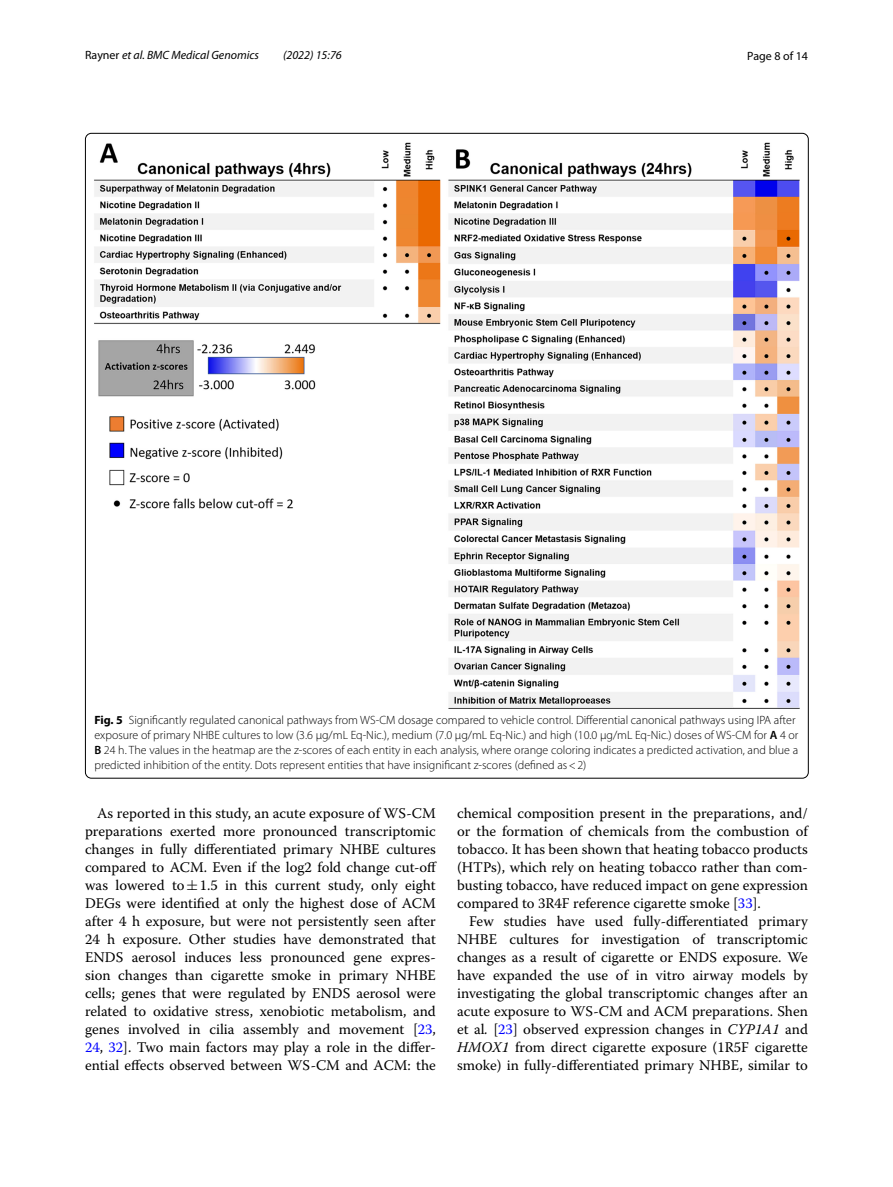
<style>
.page{position:relative;width:893px;height:1187px;background:#fff}
.page>*{position:absolute;margin:0;border:0;box-sizing:border-box;transform-origin:0 0}
.t1{font:14.7px/18px "Warnock Pro";color:#000;text-align:justify}
.t2{font:300 12px/15px "Myriad Pro";color:#000}
.t3{font:italic 12px "Myriad Pro";color:#000}
.t4{font:12px "Myriad Pro";color:#000}
.s1{font-style:normal}
.s2{font-weight:700}
.s3{font-weight:600}
.s4{font-family:"MTSY"}
.s5{color:#00f}
.s6{font-style:italic}
</style>
<div class="page">
<img style="left:94px;top:142px;width:706px;height:566px">
<p class="t3" style="left:85px;top:48px;width:175px"><span class="s1">Rayner</span> et al. BMC Medical Genomics</p>
<p class="t3" style="left:283px;top:48px;width:60px">(2022) 15:76</p>
<p class="t4" style="left:747px;top:48px;width:62px">Page 8 of 14</p>
<p class="t2" style="left:94px;top:712px;width:705px"><span class="s2">Fig. 5</span> Significantly regulated canonical pathways from WS-CM dosage compared to vehicle control. Differential canonical pathways using IPA after exposure of primary NHBE cultures to low (3.6 µg/mL Eq-Nic.), medium (7.0 µg/mL Eq-Nic.) and high (10.0 µg/mL Eq-Nic.) doses of WS-CM for <span class="s3">A</span> 4 or <span class="s3">B</span> 24 h. The values in the heatmap are the z-scores of each entity in each analysis, where orange coloring indicates a predicted activation, and blue a predicted inhibition of the entity. Dots represent entities that have insignificant z-scores (defined as&lt;2)</p>
<p class="t1" style="left:85px;top:804px;width:353px;text-indent:12px">As reported in this study, an acute exposure of WS-CM preparations exerted more pronounced transcriptomic changes in fully differentiated primary NHBE cultures compared to ACM. Even if the log2 fold change cut-off was lowered to<span class="s4">±</span>1.5 in this current study, only eight DEGs were identified at only the highest dose of ACM after 4 h exposure, but were not persistently seen after 24 h exposure. Other studies have demonstrated that ENDS aerosol induces less pronounced gene expres&shy;sion changes than cigarette smoke in primary NHBE cells; genes that were regulated by ENDS aerosol were related to oxidative stress, xenobiotic metabolism, and genes involved in cilia assembly and movement [<span class="s5">23</span>, <span class="s5">24</span>, <span class="s5">32</span>]. Two main factors may play a role in the differ&shy;ential effects observed between WS-CM and ACM: the</p>
<p class="t1" style="left:457px;top:804px;width:352px">chemical composition present in the preparations, and/ or the formation of chemicals from the combustion of tobacco. It has been shown that heating tobacco products (HTPs), which rely on heating tobacco rather than com&shy;busting tobacco, have reduced impact on gene expression compared to 3R4F reference cigarette smoke [<span class="s5">33</span>].</p>
<p class="t1" style="left:457px;top:912px;width:352px;text-indent:12px">Few studies have used fully-differentiated primary NHBE cultures for investigation of transcriptomic changes as a result of cigarette or ENDS exposure. We have expanded the use of in vitro airway models by investigating the global transcriptomic changes after an acute exposure to WS-CM and ACM preparations. Shen et al<span class="s6">.</span> [<span class="s5">23</span>] observed expression changes in <span class="s6">CYP1A1</span> and <span class="s6">HMOX1</span> from direct cigarette exposure (1R5F cigarette smoke) in fully-differentiated primary NHBE, similar to</p>
</div>
